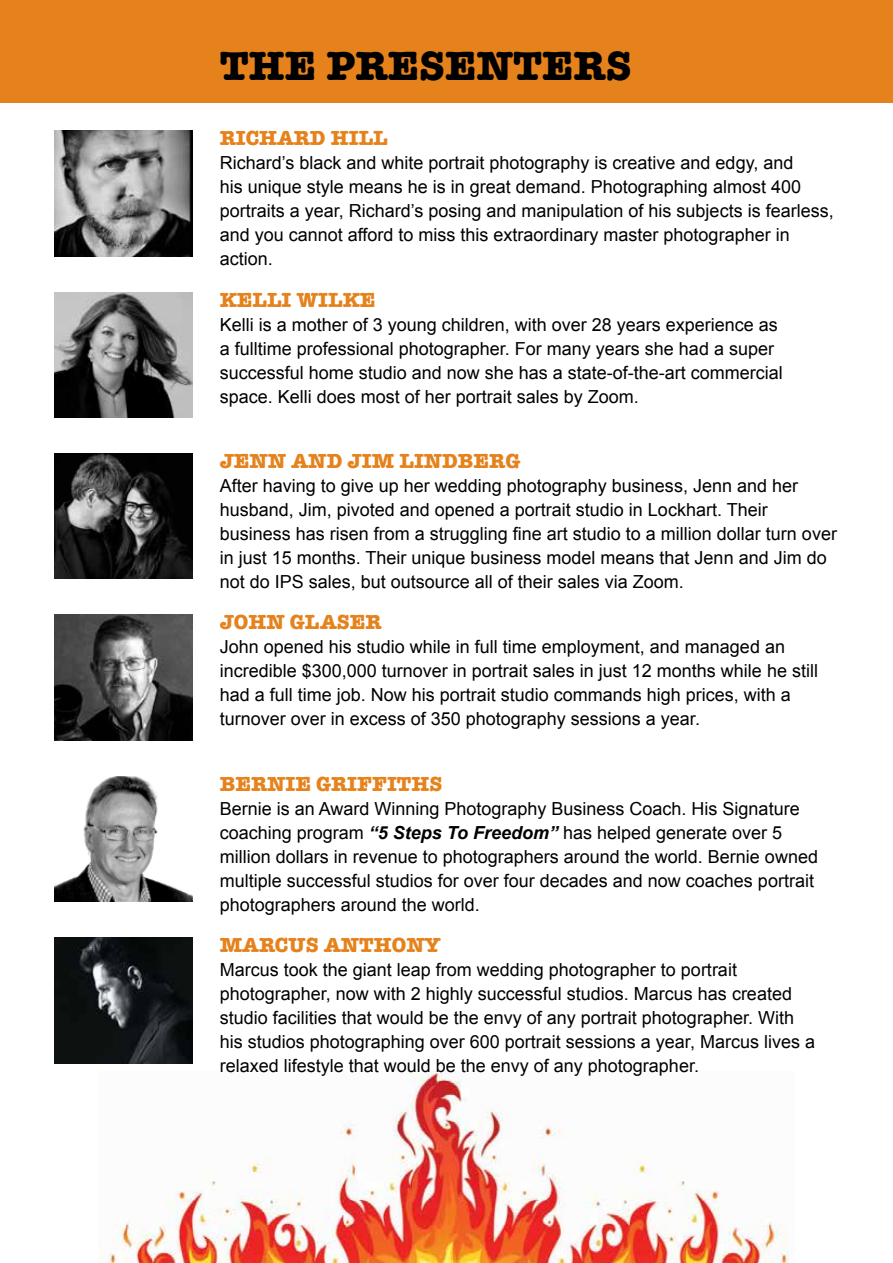
<style>
.page{position:relative;width:893px;height:1263px;background:#fff}
.page>*{position:absolute;margin:0;border:0;box-sizing:border-box;transform-origin:0 0}
.t1{font:700 42px "American Typewriter";color:#000}
.t2{font:700 21px "American Typewriter";color:#e5821c}
.t3{font:18px/24px "Arial";color:#000}
.s1{font-weight:700;font-style:italic}
</style>
<div class="page">
<div style="left:0;top:0;width:893px;height:102px;background:#e5821c"></div>
<img style="left:98px;top:1071px;width:691px;height:192px">
<img style="left:54px;top:131px;width:138px;height:125px">
<img style="left:54px;top:292px;width:138px;height:126px">
<img style="left:54px;top:453px;width:138px;height:126px">
<img style="left:54px;top:615px;width:138px;height:125px">
<img style="left:54px;top:776px;width:138px;height:126px">
<img style="left:54px;top:938px;width:138px;height:125px">
<h1 class="t1" style="left:220px;top:29px;width:413px">THE PRESENTERS</h1>
<p class="t2" style="left:220px;top:120px;width:170px">RICHARD HILL</p>
<p class="t3" style="left:220px;top:151px;width:615px">Richard’s black and white portrait photography is creative and edgy, and<br>his unique style means he is in great demand. Photographing almost 400 portraits a year, Richard’s posing and manipulation of his subjects is fearless, and you cannot afford to miss this extraordinary master photographer in action.</p>
<p class="t2" style="left:220px;top:281px;width:157px">KELLI WILKE</p>
<p class="t3" style="left:220px;top:312px;width:565px">Kelli is a mother of 3 young children, with over 28 years experience as a fulltime professional photographer. For many years she had a super successful home studio and now she has a state-of-the-art commercial space. Kelli does most of her portrait sales by Zoom.</p>
<p class="t2" style="left:220px;top:443px;width:302px">JENN AND JIM LINDBERG</p>
<p class="t3" style="left:220px;top:474px;width:619px">After having to give up her wedding photography business, Jenn and her husband, Jim, pivoted and opened a portrait studio in Lockhart. Their business has risen from a struggling fine art studio to a million dollar turn over in just 15 months. Their unique business model means that Jenn and Jim do not do IPS sales, but outsource all of their sales via Zoom.</p>
<p class="t2" style="left:220px;top:604px;width:163px">JOHN GLASER</p>
<p class="t3" style="left:220px;top:635px;width:600px">John opened his studio while in full time employment, and managed an incredible $300,000 turnover in portrait sales in just 12 months while he still had a full time job. Now his portrait studio commands high prices, with a turnover over in excess of 350 photography sessions a year.</p>
<p class="t2" style="left:220px;top:765px;width:224px">BERNIE GRIFFITHS</p>
<p class="t3" style="left:220px;top:796px;width:600px">Bernie is an Award Winning Photography Business Coach. His Signature coaching program <span class="s1">“5 Steps To Freedom”</span> has helped generate over 5 million dollars in revenue to photographers around the world. Bernie owned multiple successful studios for over four decades and now coaches portrait photographers around the world.</p>
<p class="t2" style="left:220px;top:927px;width:222px">MARCUS ANTHONY</p>
<p class="t3" style="left:220px;top:958px;width:597px">Marcus took the giant leap from wedding photographer to portrait photographer, now with 2 highly successful studios. Marcus has created studio facilities that would be the envy of any portrait photographer. With his studios photographing over 600 portrait sessions a year, Marcus lives a relaxed lifestyle that would be the envy of any photographer.</p>
</div>
